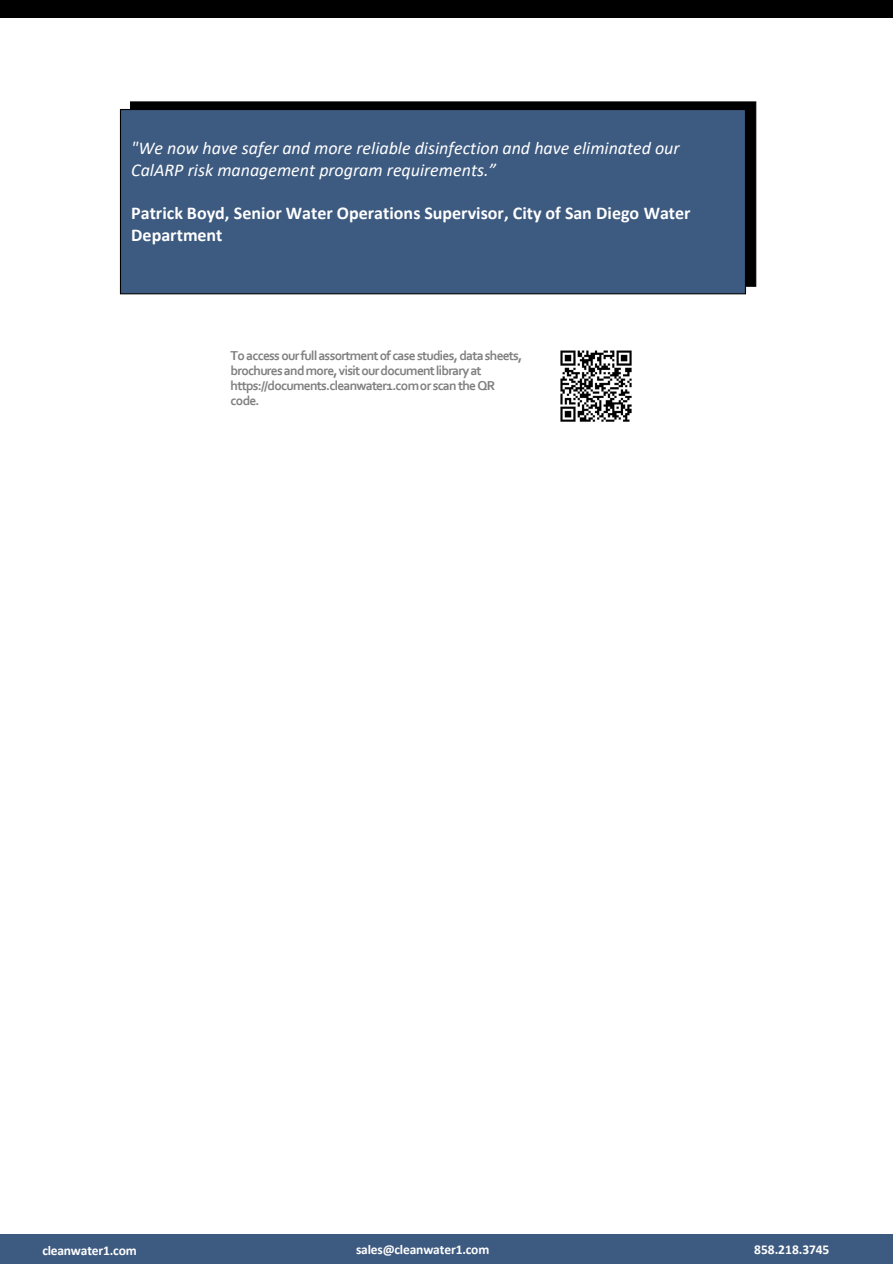
<style>
.page{position:relative;width:893px;height:1264px;background:#fff}
.page>*{position:absolute;margin:0;border:0;box-sizing:border-box;transform-origin:0 0}
.t1{font:italic 18px/21.6px "Calibri";letter-spacing:-.005em;color:#fff}
.t2{font:700 18px/21.6px "Calibri";color:#fff}
.t3{font:700 13.5px/15px "Corbel";letter-spacing:-.05em;color:#7f7f7f}
.t4{font:700 13.5px "Calibri";letter-spacing:-.01em;color:#fff}
</style>
<div class="page">
<div style="left:130px;top:101px;width:626px;height:186px;background:#000;border:1px solid #000"></div>
<div style="left:0;top:1234px;width:892px;height:29px;background:#3d5a80"></div>
<div style="left:0;top:0;width:892px;height:17px;background:#000"></div>
<div style="left:120px;top:109px;width:626px;height:185px;background:#3d5a80;border:1px solid #000"></div>
<img style="left:560px;top:350px;width:72px;height:72px">
<p class="t1" style="left:131px;top:136px;width:549px">"We now have safer and more reliable disinfection and have eliminated our<br>CalARP risk management program requirements.”</p>
<p class="t2" style="left:131px;top:202px;width:560px">Patrick Boyd, Senior Water Operations Supervisor, City of San Diego Water<br>Department</p>
<p class="t3" style="left:230px;top:347px;width:293px">To access our full assortment of case studies, data sheets, brochures and more, visit our document library at https://documents.cleanwater1.com or scan the QR code.</p>
<p class="t4" style="left:42px;top:1240px;width:96px">cleanwater1.com</p>
<p class="t4" style="left:356px;top:1239px;width:135px">sales@cleanwater1.com</p>
<p class="t4" style="left:754px;top:1239px;width:77px">858.218.3745</p>
</div>
